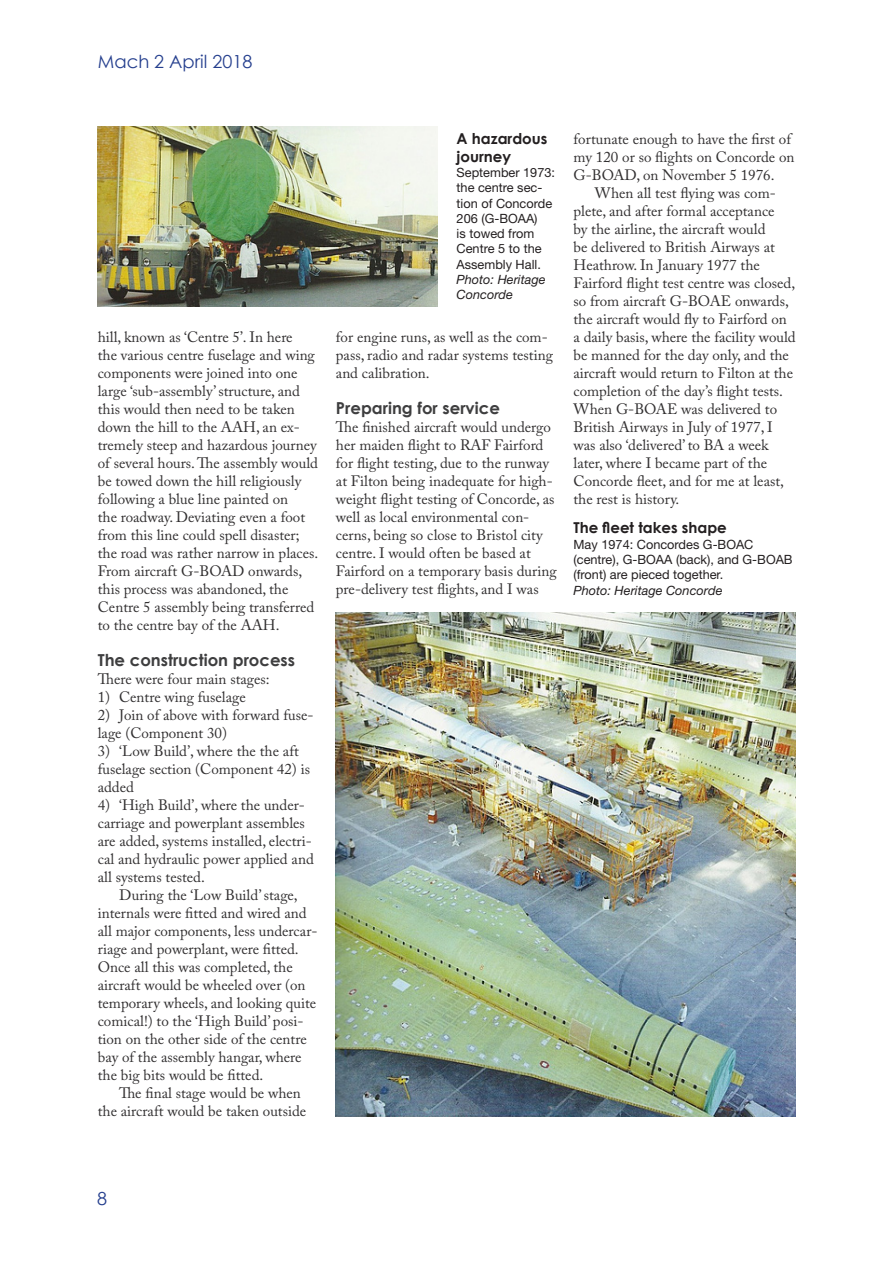
<style>
.page{position:relative;width:893px;height:1263px;background:#fff}
.page>*{position:absolute;margin:0;border:0;box-sizing:border-box;transform-origin:0 0}
.t1{font:18px "Century Gothic";color:#253f8e}
.Heading_4{font:700 16.5px "Century Gothic";color:#3e3e3f}
.Body_text_indent{font:15px/18px "Adobe Caslon Pro";color:#312f30}
.Body_text{font:15px/18px "Adobe Caslon Pro";color:#312f30}
.Caption_head{font:700 15px/18px "Century Gothic";color:#231f20}
.Caption_text{font:12.75px/15.3px "Helvetica Neue";color:#231f20}
.Photo_source_text{font:italic 12.75px/15.3px "Helvetica Neue";color:#231f20}
</style>
<div class="page">
<img style="left:98px;top:126px;width:340px;height:180px">
<img style="left:335px;top:612px;width:461px;height:504px">
<p class="t1" style="left:98px;top:50px;width:156px">Mach 2 April 2018</p>
<p class="Body_text_indent" style="left:98px;top:328px;width:222px">hill, known as ‘Centre 5’. In here<br>the various centre fuselage and wing components were joined into one large ‘sub-assembly’ structure, and this would then need to be taken down the hill to the AAH, an ex&shy;tremely steep and hazardous journey of several hours. The assembly would be towed down the hill religiously following a blue line painted on<br>the roadway. Deviating even a foot from this line could spell disaster; the road was rather narrow in places.<br>From aircraft G-BOAD onwards, this process was abandoned, the Centre 5 assembly being transferred to the centre bay of the AAH.</p>
<p class="Heading_4" style="left:98px;top:650px;width:199px">The construction process</p>
<p class="Body_text" style="left:98px;top:670px;width:173px">There were four main stages:</p>
<p class="Body_text" style="left:98px;top:688px;width:149px">1) Centre wing fuselage</p>
<p class="Body_text" style="left:98px;top:706px;width:217px">2) Join of above with forward fuse&shy;lage (Component 30)</p>
<p class="Body_text" style="left:98px;top:742px;width:214px">3) ‘Low Build’, where the the aft fuselage section (Component 42) is added</p>
<p class="Body_text" style="left:98px;top:796px;width:217px">4) ‘High Build’, where the under&shy;carriage and powerplant assembles are added, systems installed, electri&shy;cal and hydraulic power applied and all systems tested.</p>
<p class="Body_text_indent" style="left:98px;top:886px;width:221px;text-indent:21px">During the ‘Low Build’ stage, internals were fitted and wired and all major components, less undercar&shy;riage and powerplant, were fitted.<br>Once all this was completed, the aircraft would be wheeled over (on temporary wheels, and looking quite comical!) to the ‘High Build’ posi&shy;tion on the other side of the centre bay of the assembly hangar, where the big bits would be fitted.</p>
<p class="Body_text_indent" style="left:98px;top:1084px;width:210px;text-indent:21px">The final stage would be when the aircraft would be taken outside</p>
<p class="Caption_head" style="left:457px;top:129px;width:92px">A hazardous journey</p>
<p class="Caption_text" style="left:457px;top:165px;width:100px">September 1973: the centre sec&shy;tion of Concorde<br>206 (G-BOAA)<br>is towed from<br>Centre 5 to the<br>Assembly Hall.</p>
<p class="Photo_source_text" style="left:457px;top:272px;width:91px">Photo: Heritage<br>Concorde</p>
<p class="Body_text_indent" style="left:336px;top:328px;width:219px">for engine runs, as well as the com&shy;pass, radio and radar systems testing and calibration.</p>
<p class="Heading_4" style="left:336px;top:398px;width:166px">Preparing for service</p>
<p class="Body_text" style="left:336px;top:418px;width:222px">The finished aircraft would undergo her maiden flight to RAF Fairford for flight testing, due to the runway at Filton being inadequate for high&shy;weight flight testing of Concorde, as well as local environmental con&shy;cerns, being so close to Bristol city centre. I would often be based at Fairford on a temporary basis during pre-delivery test flights, and I was</p>
<p class="Body_text" style="left:573px;top:130px;width:222px">fortunate enough to have the first of my 120 or so flights on Concorde on<br>G-BOAD, on November 5 1976.</p>
<p class="Body_text_indent" style="left:573px;top:184px;width:224px;text-indent:21px">When all test flying was com&shy;plete, and after formal acceptance<br>by the airline, the aircraft would<br>be delivered to British Airways at Heathrow. In January 1977 the Fairford flight test centre was closed, so from aircraft G-BOAE onwards, the aircraft would fly to Fairford on a daily basis, where the facility would be manned for the day only, and the aircraft would return to Filton at the completion of the day’s flight tests.</p>
<p class="Body_text" style="left:573px;top:400px;width:212px">When G-BOAE was delivered to<br>British Airways in July of 1977, I was also ‘delivered’ to BA a week later, where I became part of the<br>Concorde fleet, and for me at least, the rest is history.</p>
<p class="Caption_head" style="left:573px;top:518px;width:155px">The fleet takes shape</p>
<p class="Caption_text" style="left:573px;top:536px;width:221px">May 1974: Concordes G-BOAC (centre), G-BOAA (back), and G-BOAB (front) are pieced together.</p>
<p class="Photo_source_text" style="left:573px;top:582px;width:150px">Photo: Heritage Concorde</p>
<p class="t1" style="left:97px;top:1188px;width:11px">8</p>
</div>
